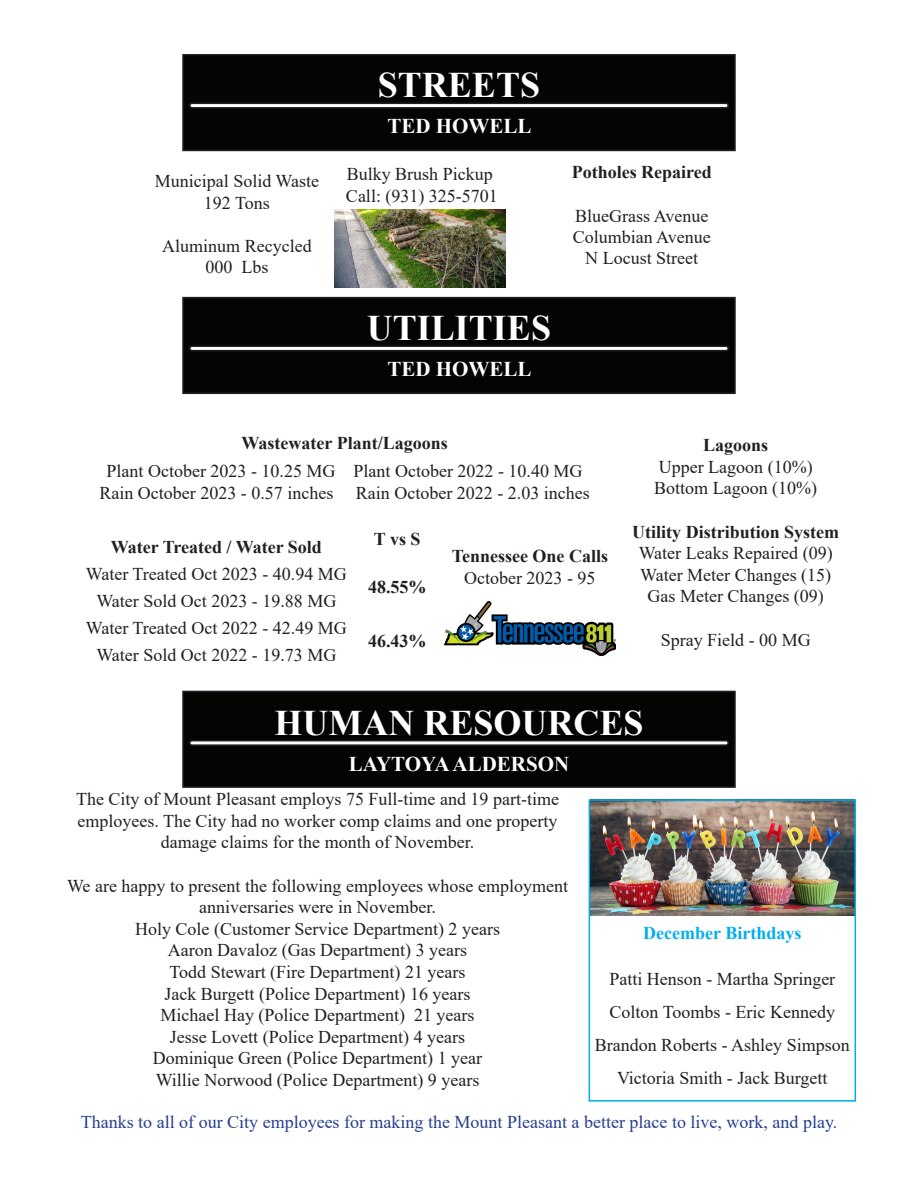
<style>
.page{position:relative;width:918px;height:1188px;background:#fff}
.page>*{position:absolute;margin:0;border:0;box-sizing:border-box;transform-origin:0 0}
.t1{font:700 36px "Times New Roman";color:#fff}
.t2{font:700 21px "Times New Roman";color:#fff}
.t3{font:18px/33px "Times New Roman";color:#231f20;text-align:center}
.t4{font:700 18px "Times New Roman";color:#231f20}
.t5{font:18px "Times New Roman";color:#253f8e}
.t6{font:700 18px "Times New Roman";color:#00aeef}
</style>
<div class="page">
<div style="left:183px;top:55px;width:552px;height:95px;background:#040503"></div>
<div style="left:182px;top:54px;width:554px;height:97px;border:2px solid #231f20"></div>
<div style="left:189px;top:103px;width:540px;height:6px;border:2px solid #231f20;border-radius:2px"></div>
<div style="left:183px;top:298px;width:552px;height:95px;background:#040503"></div>
<div style="left:182px;top:297px;width:554px;height:97px;border:2px solid #231f20"></div>
<div style="left:189px;top:345px;width:540px;height:6px;border:2px solid #231f20;border-radius:2px"></div>
<img style="left:445px;top:602px;width:170px;height:53px">
<div style="left:183px;top:691px;width:552px;height:96px;background:#040503"></div>
<div style="left:182px;top:691px;width:554px;height:97px;border:2px solid #231f20"></div>
<div style="left:189px;top:740px;width:540px;height:6px;border:2px solid #231f20;border-radius:2px"></div>
<img style="left:334px;top:209px;width:171px;height:79px">
<img style="left:592px;top:802px;width:261px;height:113px">
<div style="left:589px;top:799px;width:267px;height:303px;border:2px solid #00aeef"></div>
<p class="t3" style="left:155px;top:164px;width:166px">Municipal Solid Waste</p>
<p class="t3" style="left:204px;top:186px;width:67px">192 Tons</p>
<p class="t3" style="left:162px;top:229px;width:151px">Aluminum Recycled</p>
<p class="t3" style="left:205px;top:250px;width:64px">000 Lbs</p>
<p class="t1" style="left:378px;top:59px;width:164px">STREETS</p>
<p class="t2" style="left:388px;top:111px;width:146px">TED HOWELL</p>
<p class="t3" style="left:347px;top:157px;width:148px">Bulky Brush Pickup</p>
<p class="t3" style="left:346px;top:179px;width:153px">Call: (931) 325-5701</p>
<p class="t1" style="left:367px;top:302px;width:186px">UTILITIES</p>
<p class="t2" style="left:388px;top:354px;width:146px">TED HOWELL</p>
<p class="t4" style="left:572px;top:159px;width:142px">Potholes Repaired</p>
<p class="t3" style="left:575px;top:198px;width:135px">BlueGrass Avenue</p>
<p class="t3" style="left:573px;top:219px;width:140px">Columbian Avenue</p>
<p class="t3" style="left:585px;top:240px;width:114px">N Locust Street</p>
<p class="t4" style="left:242px;top:430px;width:208px">Wastewater Plant/Lagoons</p>
<p class="t3" style="left:107px;top:454px;width:477px">Plant October 2023 - 10.25 MG Plant October 2022 - 10.40 MG</p>
<p class="t3" style="left:99px;top:476px;width:492px">Rain October 2023 - 0.57 inches Rain October 2022 - 2.03 inches</p>
<p class="t4" style="left:111px;top:534px;width:213px">Water Treated / Water Sold</p>
<p class="t3" style="left:86px;top:556px;width:263px">Water Treated Oct 2023 - 40.94 MG</p>
<p class="t3" style="left:96px;top:583px;width:242px">Water Sold Oct 2023 - 19.88 MG</p>
<p class="t3" style="left:86px;top:610px;width:263px">Water Treated Oct 2022 - 42.49 MG</p>
<p class="t3" style="left:96px;top:637px;width:242px">Water Sold Oct 2022 - 19.73 MG</p>
<p class="t4" style="left:374px;top:526px;width:48px">T vs S</p>
<p class="t4" style="left:368px;top:574px;width:60px">48.55%</p>
<p class="t4" style="left:368px;top:628px;width:60px">46.43%</p>
<p class="t4" style="left:452px;top:543px;width:158px">Tennessee One Calls</p>
<p class="t3" style="left:464px;top:561px;width:133px">October 2023 - 95</p>
<p class="t4" style="left:703px;top:432px;width:67px">Lagoons</p>
<p class="t3" style="left:659px;top:450px;width:155px">Upper Lagoon (10%)</p>
<p class="t3" style="left:654px;top:471px;width:164px">Bottom Lagoon (10%)</p>
<p class="t4" style="left:632px;top:519px;width:209px">Utility Distribution System</p>
<p class="t3" style="left:639px;top:536px;width:195px">Water Leaks Repaired (09)</p>
<p class="t3" style="left:640px;top:558px;width:192px">Water Meter Changes (15)</p>
<p class="t3" style="left:648px;top:579px;width:178px">Gas Meter Changes (09)</p>
<p class="t3" style="left:661px;top:623px;width:151px">Spray Field - 00 MG</p>
<p class="t1" style="left:274px;top:697px;width:370px">HUMAN RESOURCES</p>
<p class="t2" style="left:349px;top:749px;width:222px">LAYTOYA ALDERSON</p>
<p class="t3" style="left:76px;top:788px;width:484px;line-height:21.6px">The City of Mount Pleasant employs 75 Full-time and 19 part-time employees. The City had no worker comp claims and one property damage claims for the month of November.</p>
<p class="t3" style="left:67px;top:874px;width:502px;line-height:21.6px">We are happy to present the following employees whose employment anniversaries were in November.</p>
<p class="t3" style="left:135px;top:912px;width:366px">Holy Cole (Customer Service Department) 2 years</p>
<p class="t3" style="left:168px;top:933px;width:301px">Aaron Davaloz (Gas Department) 3 years</p>
<p class="t3" style="left:169px;top:955px;width:298px">Todd Stewart (Fire Department) 21 years</p>
<p class="t3" style="left:164px;top:977px;width:308px">Jack Burgett (Police Department) 16 years</p>
<p class="t3" style="left:161px;top:998px;width:315px">Michael Hay (Police Department) 21 years</p>
<p class="t3" style="left:170px;top:1020px;width:297px">Jesse Lovett (Police Department) 4 years</p>
<p class="t3" style="left:153px;top:1041px;width:331px">Dominique Green (Police Department) 1 year</p>
<p class="t3" style="left:156px;top:1063px;width:325px">Willie Norwood (Police Department) 9 years</p>
<p class="t6" style="left:643px;top:920px;width:160px">December Birthdays</p>
<p class="t3" style="left:595px;top:962px;width:256px">Patti Henson - Martha Springer<br>Colton Toombs - Eric Kennedy<br>Brandon Roberts - Ashley Simpson<br>Victoria Smith - Jack Burgett</p>
<p class="t5" style="left:81px;top:1110px;width:758px">Thanks to all of our City employees for making the Mount Pleasant a better place to live, work, and play.</p>
</div>
